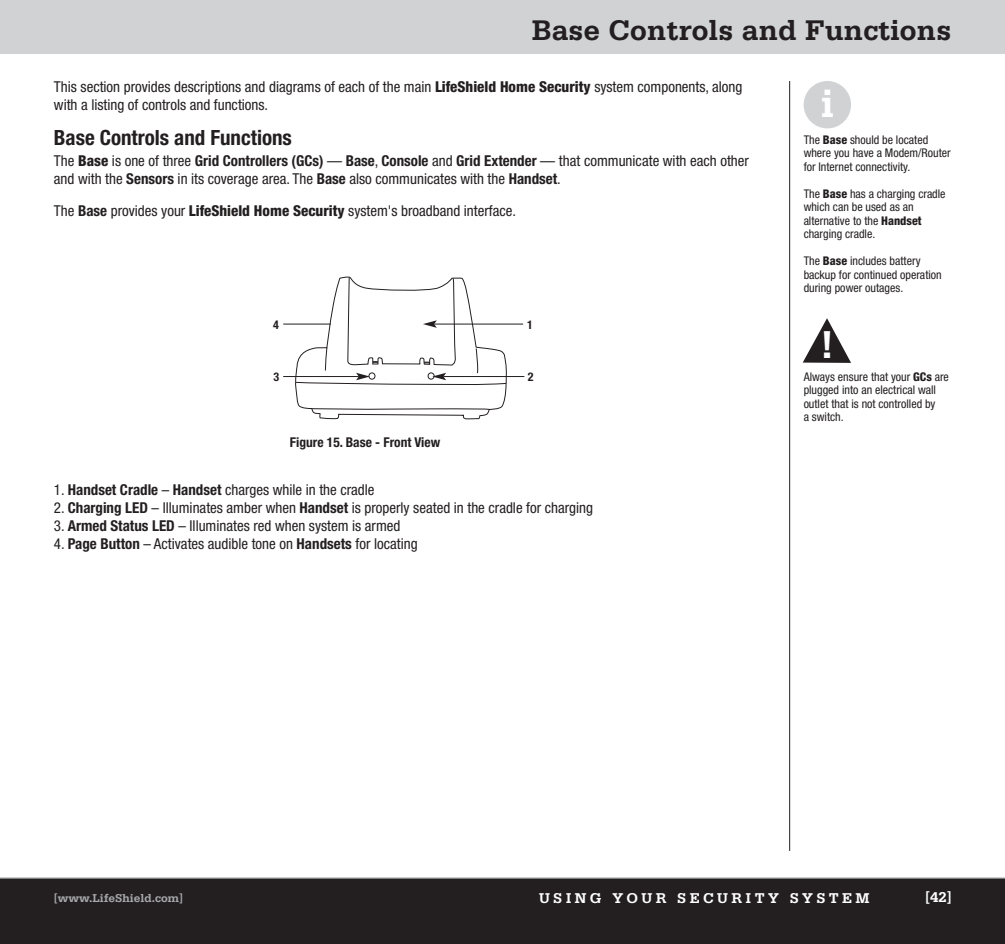
<style>
.page{position:relative;width:1005px;height:944px;background:#fff}
.page>*{position:absolute;margin:0;border:0;box-sizing:border-box;transform-origin:0 0}
.t1{font:700 41.1px "Serifa";color:#fff}
.t2{font:700 30px "Serifa";color:#231f20}
.t3{font:700 condensed 21px "Helvetica Neue";color:#231f20}
.t4{font:condensed 15px/18px "Helvetica Neue";color:#231f20}
.t5{font:700 15px "Serifa";letter-spacing:.22em;color:#fff}
.t6{font:700 condensed 13.5px "Helvetica Neue";color:#231f20}
.t7{font:condensed 12px/13.5px "Helvetica Neue";color:#231f20}
.t8{font:700 12px "Serifa";color:#a8a9ad}
.t9{font:700 condensed 12px "Helvetica Neue";color:#231f20}
.s1{font-weight:800}
.s2{font-weight:700}
</style>
<div class="page">
<hr style="left:283px;top:324px;width:48px;height:1px;background:#231f20">
<div style="left:0;top:0;width:1005px;height:54px;background:#d1d2d4"></div>
<div style="left:0;top:877px;width:1005px;height:67px;background:#231f20"></div>
<hr style="left:789px;top:81px;width:1px;height:770px;background:#231f20">
<hr style="left:0;top:877px;width:1005px;height:1px;background:#d1d2d4">
<div style="left:804px;top:81px;width:47px;height:47px;background:#d1d2d4;border-radius:50%"></div>
<svg style="left:803px;top:318px;width:48px;height:45px"></svg>
<hr style="left:283px;top:376px;width:76px;height:1px;background:#231f20">
<hr style="left:444px;top:376px;width:80px;height:1px;background:#231f20">
<hr style="left:434px;top:324px;width:89px;height:1px;background:#231f20">
<svg style="left:295px;top:277px;width:212px;height:142px"></svg>
<h2 class="t2" style="left:532px;top:20px;width:421px">Base Controls and Functions</h2>
<p class="t4" style="left:54px;top:79px;width:690px">This section provides descriptions and diagrams of each of the main <span class="s1">LifeShield Home Security</span> system components, along with a listing of controls and functions.</p>
<h3 class="t3" style="left:54px;top:130px;width:240px">Base Controls and Functions</h3>
<p class="t4" style="left:54px;top:153px;width:696px">The <span class="s1">Base</span> is one of three <span class="s2">Grid Controllers (GCs)</span> — <span class="s2">Base</span>, <span class="s2">Console</span> and <span class="s2">Grid Extender</span> — that communicate with each other and with the <span class="s2">Sensors</span> in its coverage area. The <span class="s2">Base</span> also communicates with the <span class="s2">Handset</span>.</p>
<p class="t4" style="left:54px;top:203px;width:464px">The <span class="s2">Base</span> provides your <span class="s1">LifeShield Home Security</span> system's broadband interface.</p>
<p class="t9" style="left:273px;top:321px;width:7px">4</p>
<p class="t9" style="left:274px;top:372px;width:7px">3</p>
<p class="t6" style="left:290px;top:437px;width:152px">Figure 15. Base - Front View</p>
<p class="t9" style="left:527px;top:321px;width:7px">1</p>
<p class="t9" style="left:528px;top:372px;width:7px">2</p>
<p class="t4" style="left:54px;top:482px;width:322px">1. <span class="s2">Handset Cradle</span> – <span class="s2">Handset</span> charges while in the cradle</p>
<p class="t4" style="left:54px;top:500px;width:541px">2. <span class="s2">Charging LED</span> – Illuminates amber when <span class="s2">Handset</span> is properly seated in the cradle for charging</p>
<p class="t4" style="left:54px;top:518px;width:348px">3. <span class="s2">Armed Status LED</span> – Illuminates red when system is armed</p>
<p class="t4" style="left:54px;top:536px;width:365px">4. <span class="s2">Page Button</span> – Activates audible tone on <span class="s2">Handsets</span> for locating</p>
<h1 class="t1" style="left:821px;top:89px;width:15px">i</h1>
<p class="t7" style="left:804px;top:134px;width:149px">The <span class="s1">Base</span> should be located where you have a Modem/Router for Internet connectivity.</p>
<p class="t7" style="left:804px;top:188px;width:143px">The <span class="s1">Base</span> has a charging cradle which can be used as an alternative to the <span class="s1">Handset </span>charging cradle.</p>
<p class="t7" style="left:804px;top:255px;width:140px">The <span class="s1">Base</span> includes battery backup for continued operation during power outages.</p>
<h1 class="t1" style="left:819px;top:330px;width:18px">!</h1>
<p class="t7" style="left:804px;top:371px;width:147px">Always ensure that your <span class="s1">GCs</span> are plugged into an electrical wall outlet that is not controlled by<br>a switch.</p>
<p class="t8" style="left:54px;top:894px;width:131px">[www.LifeShield.com]</p>
<p class="t5" style="left:539px;top:893px;width:332px">USING YOUR SECURITY SYSTEM</p>
<p class="t5" style="left:925px;top:892px;width:28px">[42]</p>
</div>
